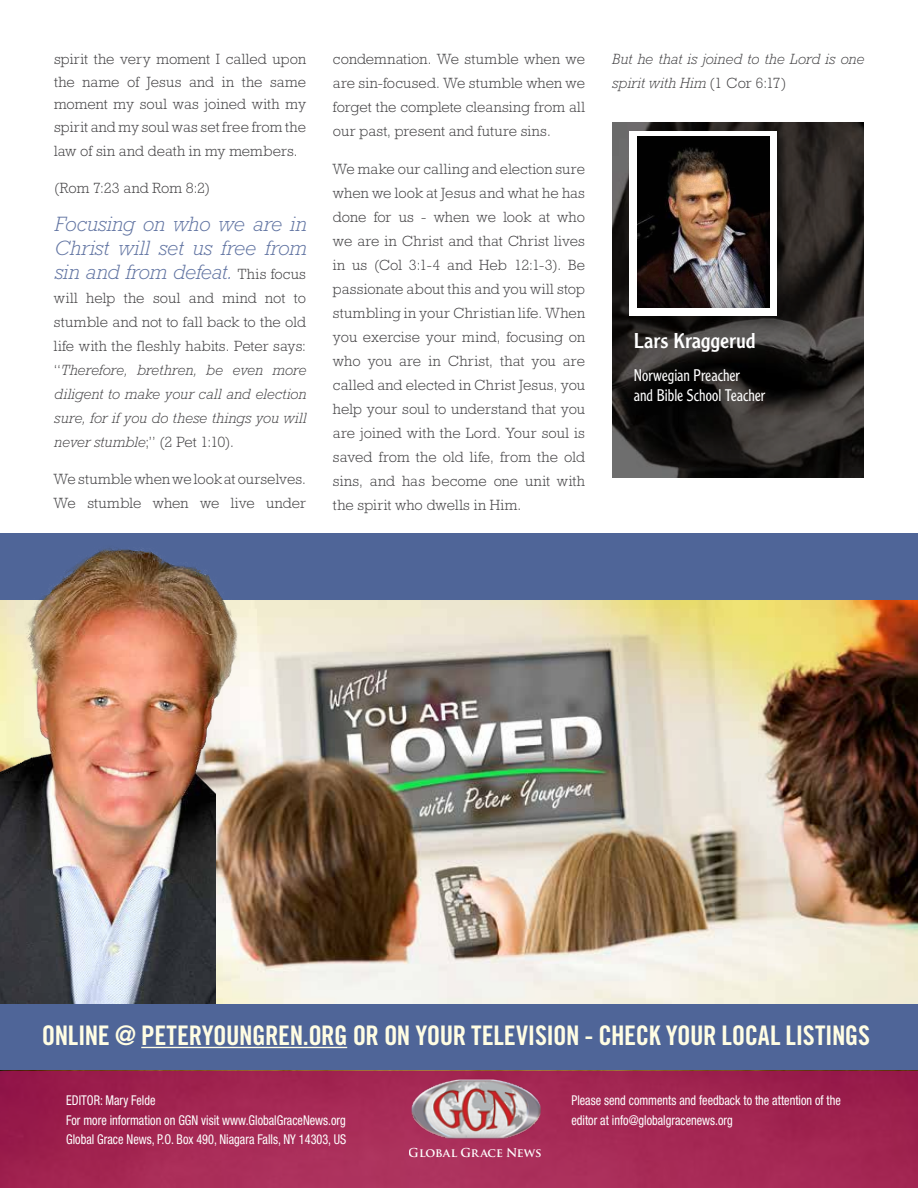
<style>
.page{position:relative;width:918px;height:1188px;background:#fff}
.page>*{position:absolute;margin:0;border:0;box-sizing:border-box;transform-origin:0 0}
.t1{font:27px "Trade Gothic LT Std Bd Cn 20";letter-spacing:-.02em;color:#fffde3}
.t2{font:italic 300 21px/24px "Rockwell Std";color:#6174a2;text-align:justify}
.t3{font:21px "Clearface Gothic LT Std";letter-spacing:-.005em;color:#fff}
.t4{font:300 16.5px/19.8px "Clearface Gothic LT Std";color:#fff;scale:.9 1}
.t5{font:300 15px/24px "Rockwell Std";letter-spacing:.005em;color:#414042;text-align:justify}
.t6{font:italic 300 15px/24px "Rockwell Std";color:#414042}
.t7{font:condensed 13.5px/19.5px "Helvetica Neue LT Std";color:#fff;scale:.91 1}
.t8{font:700 12px "Trajan Pro";letter-spacing:-.015em;color:#fff}
.s1{font-style:normal;font-size:15px;color:#414042}
.s2{font-style:italic}
.s3{font-style:normal}
</style>
<div class="page">
<svg style="left:612px;top:123px;width:252px;height:355px;background:#292625"></svg>
<div style="left:628px;top:130px;width:164px;height:201px;background:#000;opacity:.35"></div>
<div style="left:630px;top:131px;width:147px;height:185px;background:#fff"></div>
<div style="left:635px;top:136px;width:135px;height:174px;background:#000;opacity:.55"></div>
<div style="left:0;top:533px;width:918px;height:68px;background:#4f6598"></div>
<img style="left:0;top:548px;width:223px;height:456px">
<img style="left:216px;top:600px;width:702px;height:404px">
<div style="left:0;top:1004px;width:918px;height:69px;background:#4f6598"></div>
<hr style="left:141px;top:1047px;width:206px;height:1px;background:#fffde3">
<div style="left:0;top:1071px;width:918px;height:117px;background:linear-gradient(to bottom,#9c1f4c,#aa2e5a)"></div>
<img style="left:397px;top:1070px;width:157px;height:71px">
<p class="t5" style="left:54px;top:48px;width:254px;line-height:22.5px">spirit the very moment I called upon the name of Jesus and in the same moment my soul was joined with my spirit and my soul was set free from the</p>
<p class="t5" style="left:54px;top:139px;width:245px">law of sin and death in my members.</p>
<p class="t5" style="left:54px;top:176px;width:158px">(Rom 7:23 and Rom 8:2)</p>
<h2 class="t2" style="left:54px;top:211px;width:254px">Focusing on who we are in Christ will set us free from sin and from defeat. <span class="s1">This focus</span></h2>
<p class="t5" style="left:54px;top:286px;width:254px">will help the soul and mind not to stumble and not to fall back to the old life with the fleshly habits. Peter says: “<span class="s2">Therefore, brethren, be even more diligent to make your call and election sure, for if you do these things you will never stumble</span>;” (2 Pet 1:10).</p>
<p class="t5" style="left:54px;top:467px;width:254px">We stumble when we look at ourselves.<br>We stumble when we live under</p>
<p class="t5" style="left:333px;top:47px;width:254px">condemnation. We stumble when we are sin-focused. We stumble when we forget the complete cleansing from all our past, present and future sins.</p>
<p class="t5" style="left:333px;top:157px;width:254px">We make our calling and election sure when we look at Jesus and what he has done for us - when we look at who we are in Christ and that Christ lives in us (Col 3:1-4 and Heb 12:1-3). Be passionate about this and you will stop stumbling in your Christian life. When you exercise your mind, focusing on who you are in Christ, that you are called and elected in Christ Jesus, you help your soul to understand that you are joined with the Lord. Your soul is saved from the old life, from the old sins, and has become one unit with the spirit who dwells in Him.</p>
<p class="t6" style="left:612px;top:47px;width:254px">But he that is joined to the Lord is one spirit with Him <span class="s3">(1 Cor 6:17)</span></p>
<h2 class="t3" style="left:634px;top:327px;width:123px">Lars Kraggerud</h2>
<p class="t4" style="left:634px;top:365px;width:147px">Norwegian Preacher<br>and Bible School Teacher</p>
<h1 class="t1" style="left:42px;top:1019px;width:830px">ONLINE @ PETERYOUNGREN.ORG OR ON YOUR TELEVISION - CHECK YOUR LOCAL LISTINGS</h1>
<p class="t7" style="left:66px;top:1090px;width:309px">EDITOR: Mary Felde<br>For more information on GGN visit www.GlobalGraceNews.org<br>Global Grace News, P.O. Box 490, Niagara Falls, NY 14303, US</p>
<p class="t7" style="left:571px;top:1090px;width:298px">Please send comments and feedback to the attention of the editor at info@globalgracenews.org</p>
<p class="t8" style="left:409px;top:1145px;width:134px">Global Grace News</p>
</div>
